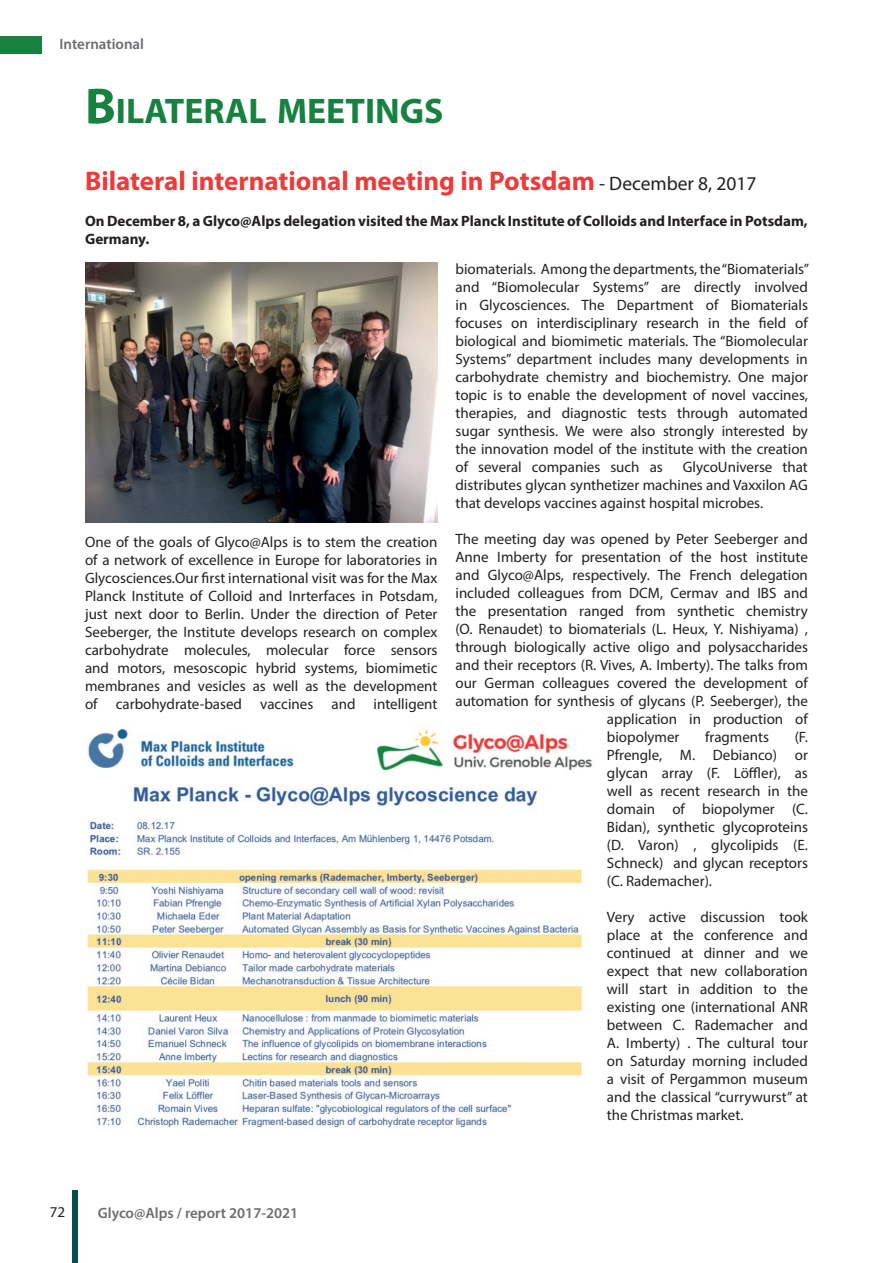
<style>
.page{position:relative;width:893px;height:1263px;background:#fff}
.page>*{position:absolute;margin:0;border:0;box-sizing:border-box;transform-origin:0 0}
.t1{font:700 35.7px "Myriad Pro";color:#17813f}
.t2{font:700 27px "Myriad Pro";color:#ec3b38}
.t3{font:15px/18px "Myriad Pro";color:#231f20;text-align:justify}
.t4{font:700 15px/18px "Myriad Pro";color:#231f20}
.t5{font:600 15px "Myriad Pro";color:#6c6d70}
.s1{font-size:51px}
.s2{font-weight:400;font-size:19.5px;color:#231f20}
</style>
<div class="page">
<img style="left:87px;top:728px;width:505px;height:400px">
<img style="left:85px;top:262px;width:352px;height:260px">
<div style="left:72px;top:1191px;width:5px;height:72px;background:#084d47"></div>
<div style="left:0;top:36px;width:57px;height:17px;background:#17813f"></div>
<div style="left:43px;top:31px;width:241px;height:24px;background:#fff"></div>
<p class="t5" style="left:60px;top:34px;width:86px">International</p>
<h1 class="t1" style="left:85px;top:88px;width:360px"><span class="s1">B</span>ILATERAL MEETINGS</h1>
<h2 class="t2" style="left:85px;top:164px;width:673px">Bilateral international meeting in Potsdam <span class="s2">- December 8, 2017</span></h2>
<p class="t4" style="left:85px;top:212px;width:724px">On December 8, a Glyco@Alps delegation visited the Max Planck Institute of Colloids and Interface in Potsdam,<br>Germany.</p>
<p class="t3" style="left:85px;top:532px;width:354px">One of the goals of Glyco@Alps is to stem the creation of a network of excellence in Europe for laboratories in Glycosciences.Our first international visit was for the Max Planck Institute of Colloid and Inrterfaces in Potsdam, just next door to Berlin. Under the direction of Peter Seeberger, the Institute develops research on complex carbohydrate molecules, molecular force sensors and motors, mesoscopic hybrid systems, biomimetic membranes and vesicles as well as the development of carbohydrate-based vaccines and intelligent</p>
<p class="t3" style="left:455px;top:259px;width:355px">biomaterials. Among the departments, the “Biomaterials” and “Biomolecular Systems” are directly involved in Glycosciences. The Department of Biomaterials focuses on interdisciplinary research in the field of biological and biomimetic materials. The “Biomolecular Systems” department includes many developments in carbohydrate chemistry and biochemistry. One major topic is to enable the development of novel vaccines, therapies, and diagnostic tests through automated sugar synthesis. We were also strongly interested by the innovation model of the institute with the creation of several companies such as</p>
<p class="t3" style="left:455px;top:457px;width:354px;text-indent:227px">GlycoUniverse that distributes glycan synthetizer machines and Vaxxilon AG that develops vaccines against hospital microbes.</p>
<p class="t3" style="left:455px;top:529px;width:354px">The meeting day was opened by Peter Seeberger and</p>
<p class="t3" style="left:455px;top:547px;width:354px">Anne Imberty for presentation of the host institute</p>
<p class="t3" style="left:455px;top:565px;width:354px">and Glyco@Alps, respectively. The French delegation</p>
<p class="t3" style="left:455px;top:583px;width:354px">included colleagues from DCM, Cermav and IBS and</p>
<p class="t3" style="left:455px;top:601px;width:354px">the presentation ranged from synthetic chemistry</p>
<p class="t3" style="left:455px;top:619px;width:354px">(O. Renaudet) to biomaterials (L. Heux, Y. Nishiyama) ,</p>
<p class="t3" style="left:455px;top:637px;width:354px">through biologically active oligo and polysaccharides</p>
<p class="t3" style="left:455px;top:655px;width:354px">and their receptors (R. Vives, A. Imberty). The talks from</p>
<p class="t3" style="left:455px;top:673px;width:354px">our German colleagues covered the development of</p>
<p class="t3" style="left:455px;top:691px;width:354px">automation for synthesis of glycans (P. Seeberger), the</p>
<p class="t3" style="left:607px;top:709px;width:202px">application in production of</p>
<p class="t3" style="left:607px;top:727px;width:74px">biopolymer</p>
<p class="t3" style="left:705px;top:727px;width:65px">fragments</p>
<p class="t3" style="left:607px;top:727px;width:203px;text-indent:188px">(F.<br>Pfrengle, M. Debianco) or glycan array (F. Löffler), as well as recent research in the domain of biopolymer (C.<br>Bidan), synthetic glycoproteins (D. Varon) , glycolipids (E.<br>Schneck) and glycan receptors (C. Rademacher).</p>
<p class="t3" style="left:607px;top:907px;width:202px">Very active discussion took place at the conference and continued at dinner and we expect that new collaboration will start in addition to the existing one (international ANR between C. Rademacher and A. Imberty) . The cultural tour on Saturday morning included a visit of Pergammon museum and the classical “currywurst” at the Christmas market.</p>
<p class="t3" style="left:50px;top:1203px;width:17px">72</p>
<p class="t5" style="left:98px;top:1203px;width:202px">Glyco@Alps / report 2017-2021</p>
</div>
